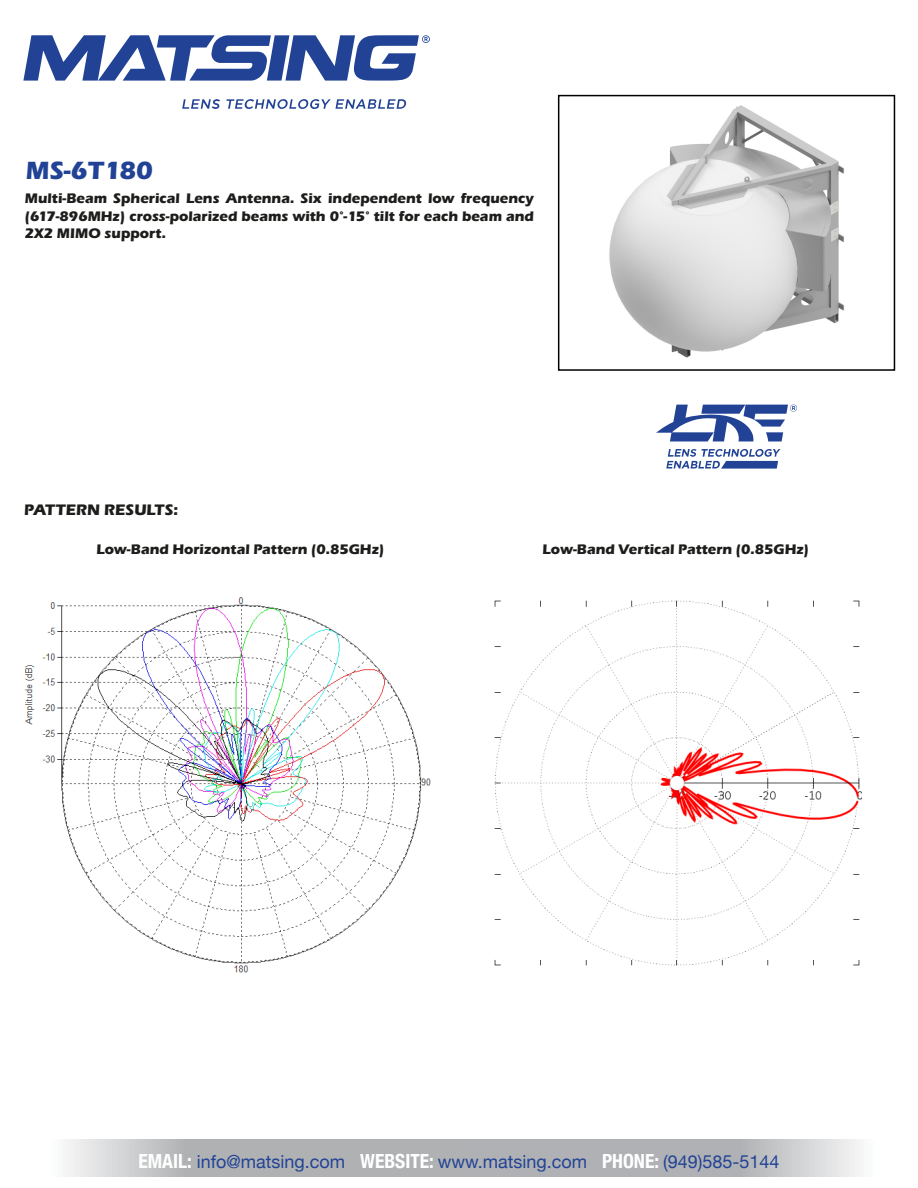
<style>
.page{position:relative;width:918px;height:1188px;background:#fff}
.page>*{position:absolute;margin:0;border:0;box-sizing:border-box;transform-origin:0 0}
.t1{font:700 25.8px "Marta";color:#224395}
.t2{font:18px "Helvetica Neue";color:#224395}
.t3{font:700 15.75px "Marta";color:#1d1d1b}
.t4{font:700 14.4px/17.2px "Marta";color:#1d1d1b;text-align:justify}
.s1{font-weight:700;font-stretch:condensed;font-size:19.5px;color:#fff}
</style>
<div class="page">
<img style="left:24px;top:597px;width:407px;height:376px">
<img style="left:494px;top:600px;width:368px;height:366px">
<svg style="left:226px;top:99px;width:181px;height:10px"></svg>
<svg style="left:182px;top:99px;width:38px;height:10px"></svg>
<svg style="left:23px;top:35px;width:407px;height:46px"></svg>
<svg style="left:65px;top:1140px;width:796px;height:37px"></svg>
<div style="left:558px;top:95px;width:337px;height:276px;border:2px solid #000"></div>
<svg style="left:666px;top:449px;width:114px;height:20px"></svg>
<svg style="left:656px;top:405px;width:141px;height:37px"></svg>
<img style="left:609px;top:105px;width:235px;height:253px">
<h1 class="t1" style="left:26px;top:155px;width:129px">MS-6T180</h1>
<p class="t4" style="left:25px;top:190px;width:511px">Multi-Beam Spherical Lens Antenna. Six independent low frequency (617-896MHz) cross-polarized beams with 0°-15° tilt for each beam and 2X2 MIMO support.</p>
<p class="t3" style="left:24px;top:501px;width:155px">PATTERN RESULTS:</p>
<p class="t4" style="left:96px;top:540px;width:290px">Low-Band Horizontal Pattern (0.85GHz)</p>
<p class="t4" style="left:543px;top:540px;width:268px">Low-Band Vertical Pattern (0.85GHz)</p>
<p class="t2" style="left:138px;top:1148px;width:643px"><span class="s1">EMAIL:</span> info@matsing.com <span class="s1">WEBSITE:</span> www.matsing.com <span class="s1">PHONE:</span> (949)585-5144</p>
</div>
